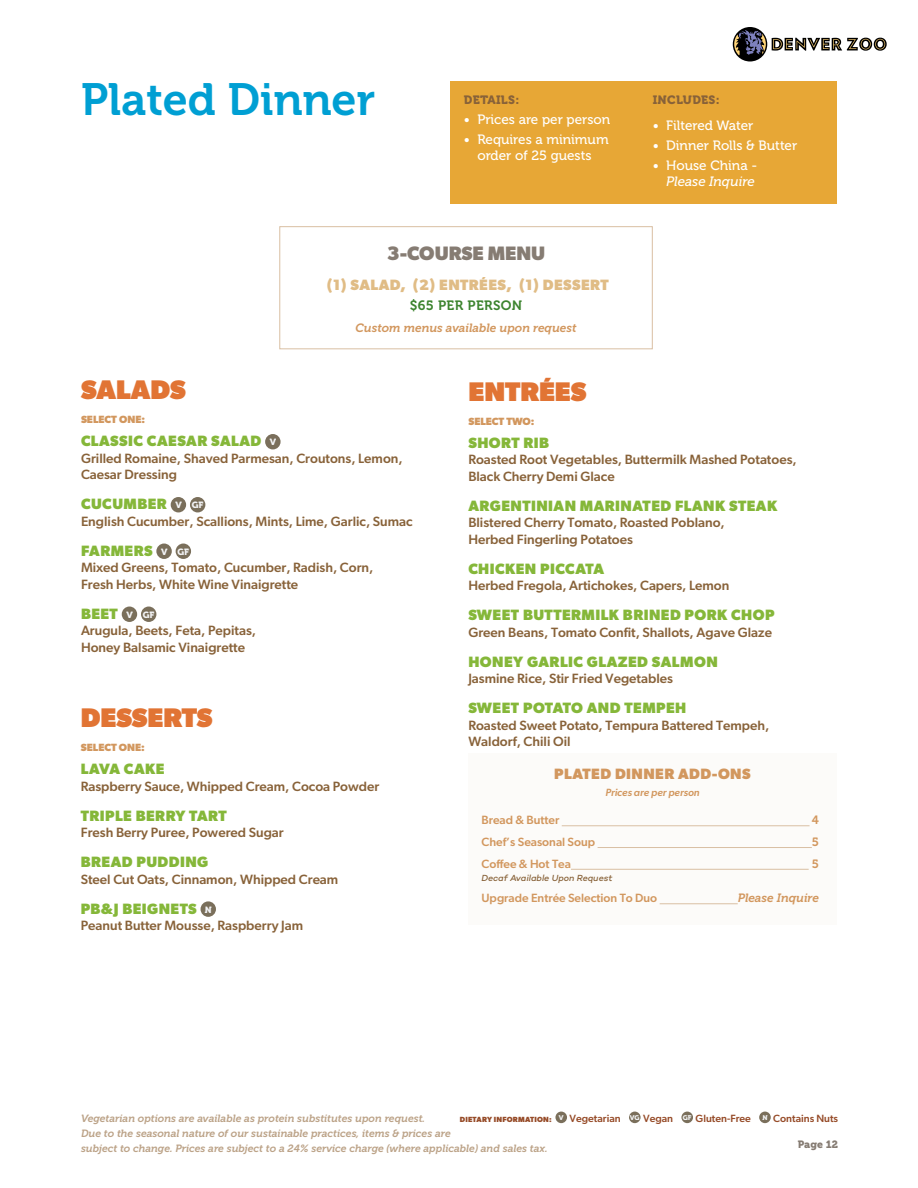
<style>
.page{position:relative;width:918px;height:1188px;background:#fff}
.page>*{position:absolute;margin:0;border:0;box-sizing:border-box;transform-origin:0 0}
.t1{font:45px "Museo 700";color:#009fd3}
.Category_Name{font:800 27px "Gibson";color:#e17434}
.t2{font:700 19.5px "Gibson";color:#867c73}
.Menu_Item{font:700 15px "Gibson";letter-spacing:.03em;color:#85b739}
.Menu_Item-2{font:700 15px "Gibson";letter-spacing:.03em;color:#e0bc85}
.Add-ons{font:700 15px "Gibson";letter-spacing:.03em;color:#d2975e}
.Menu_Item_Description{font:500 13.5px/16.5px "Gibson";color:#886239}
.t3{font:13.5px/16.5px "Museo 500";color:#fff;text-align:center}
.t4{font:italic 13.5px/16.5px "Museo 500";color:#fff;text-align:right}
.Menu_Item-3{font:13.5px "Museo 700";letter-spacing:.025em;color:#3d842f}
.Text_Small{font:500 12px "Gibson";color:#d2975e}
.Text_Small-2{font:italic 12px "Museo 700";color:#d2975e}
.Details_Includes{font:12px "Museo 900";letter-spacing:.025em;color:#886239}
.Text_Small-3{font:12px "Museo 700";color:#d2975e}
.t5{font:italic 10.5px/15px "Museo 700";color:#bca388}
.t6{font:500 10.5px "Gibson";color:#964b28}
.Served_With_Choice_of{font:700 10.5px "Gibson";color:#d2975e}
.Subtext{font:italic 500 10.5px "Gibson";color:#d2975e}
.t7{font:10.5px "Museo 900";color:#867c73}
.Text_Small-4{font:italic 500 9px "Campton";color:#886239}
.t8{font:9px "Museo 900";color:#f3f4f6}
.s1{font-style:normal}
.s2{font-weight:700;font-size:7.5px}
</style>
<div class="page">
<svg style="left:733px;top:27px;width:34px;height:35px"></svg>
<svg style="left:734px;top:30px;width:32px;height:26px"></svg>
<svg style="left:772px;top:38px;width:115px;height:13px"></svg>
<div style="left:555px;top:1112px;width:12px;height:11px;background:#7a6f5b;border-radius:50%"></div>
<div style="left:629px;top:1112px;width:12px;height:11px;background:#7a6f5b;border-radius:50%"></div>
<div style="left:681px;top:1112px;width:12px;height:11px;background:#7a6f5b;border-radius:50%"></div>
<div style="left:759px;top:1112px;width:12px;height:11px;background:#7a6f5b;border-radius:50%"></div>
<div style="left:450px;top:81px;width:387px;height:123px;background:#e7a736"></div>
<div style="left:280px;top:226px;width:372px;height:123px;border:1px solid #d9bfa3"></div>
<div style="left:265px;top:434px;width:16px;height:15px;background:#7a6f5b;border-radius:50%"></div>
<div style="left:171px;top:497px;width:15px;height:15px;background:#7a6f5b;border-radius:50%"></div>
<div style="left:190px;top:497px;width:15px;height:15px;background:#7a6f5b;border-radius:50%"></div>
<div style="left:156px;top:544px;width:16px;height:15px;background:#7a6f5b;border-radius:50%"></div>
<div style="left:176px;top:544px;width:15px;height:15px;background:#7a6f5b;border-radius:50%"></div>
<div style="left:122px;top:607px;width:15px;height:15px;background:#7a6f5b;border-radius:50%"></div>
<div style="left:141px;top:607px;width:15px;height:15px;background:#7a6f5b;border-radius:50%"></div>
<div style="left:201px;top:901px;width:15px;height:16px;background:#7a6f5b;border-radius:50%"></div>
<div style="left:468px;top:753px;width:369px;height:171px;background:#fcfbf9"></div>
<hr style="left:562px;top:826px;width:248px;height:1px;background:#d9bfa3">
<hr style="left:598px;top:847px;width:214px;height:1px;background:#d9bfa3">
<hr style="left:571px;top:869px;width:238px;height:1px;background:#d9bfa3">
<hr style="left:660px;top:904px;width:78px;height:1px;background:#d9bfa3">
<h1 class="t1" style="left:81px;top:74px;width:296px">Plated Dinner</h1>
<p class="Details_Includes" style="left:464px;top:92px;width:57px">DETAILS:</p>
<p class="t3" style="left:464px;top:111px;width:148px">• Prices are per person</p>
<p class="t3" style="left:464px;top:131px;width:146px">• Requires a minimum order of 25 guests</p>
<h5 class="t2" style="left:387px;top:241px;width:160px">3-COURSE MENU</h5>
<p class="Menu_Item-2" style="left:327px;top:275px;width:284px">(1) SALAD, (2) ENTRÉES, (1) DESSERT</p>
<p class="Menu_Item-3" style="left:410px;top:298px;width:114px">$65 PER PERSON</p>
<p class="Text_Small-2" style="left:356px;top:321px;width:222px">Custom menus available upon request</p>
<p class="Details_Includes" style="left:653px;top:92px;width:69px">INCLUDES:</p>
<p class="t3" style="left:653px;top:117px;width:102px">• Filtered Water</p>
<p class="t3" style="left:653px;top:137px;width:146px">• Dinner Rolls &amp; Butter</p>
<p class="t4" style="left:653px;top:157px;width:106px"><span class="s1">• House China -<br></span>Please Inquire</p>
<p class="Category_Name" style="left:81px;top:374px;width:106px">SALADS</p>
<p class="Served_With_Choice_of" style="left:81px;top:413px;width:66px">SELECT ONE:</p>
<p class="Menu_Item" style="left:81px;top:432px;width:182px">CLASSIC CAESAR SALAD</p>
<p class="t8" style="left:270px;top:437px;width:8px">V</p>
<p class="Menu_Item_Description" style="left:81px;top:450px;width:323px">Grilled Romaine, Shaved Parmesan, Croutons, Lemon,<br>Caesar Dressing</p>
<p class="Menu_Item" style="left:81px;top:495px;width:87px">CUCUMBER</p>
<p class="t8" style="left:175px;top:500px;width:8px">V</p>
<p class="t8" style="left:192px;top:500px;width:13px">GF</p>
<p class="Menu_Item_Description" style="left:81px;top:513px;width:333px">English Cucumber, Scallions, Mints, Lime, Garlic, Sumac</p>
<p class="Menu_Item" style="left:81px;top:542px;width:73px">FARMERS</p>
<p class="t8" style="left:161px;top:546px;width:8px">V</p>
<p class="t8" style="left:178px;top:546px;width:13px">GF</p>
<p class="Menu_Item_Description" style="left:81px;top:559px;width:294px">Mixed Greens, Tomato, Cucumber, Radish, Corn,<br>Fresh Herbs, White Wine Vinaigrette</p>
<p class="Menu_Item" style="left:81px;top:605px;width:38px">BEET</p>
<p class="t8" style="left:126px;top:609px;width:8px">V</p>
<p class="t8" style="left:143px;top:609px;width:13px">GF</p>
<p class="Menu_Item_Description" style="left:81px;top:622px;width:177px">Arugula, Beets, Feta, Pepitas,<br>Honey Balsamic Vinaigrette</p>
<p class="Category_Name" style="left:81px;top:702px;width:133px">DESSERTS</p>
<p class="Served_With_Choice_of" style="left:81px;top:741px;width:66px">SELECT ONE:</p>
<p class="Menu_Item" style="left:81px;top:760px;width:85px">LAVA CAKE</p>
<p class="Menu_Item_Description" style="left:81px;top:778px;width:300px">Raspberry Sauce, Whipped Cream, Cocoa Powder</p>
<p class="Menu_Item" style="left:81px;top:807px;width:148px">TRIPLE BERRY TART</p>
<p class="Menu_Item_Description" style="left:81px;top:824px;width:204px">Fresh Berry Puree, Powered Sugar</p>
<p class="Menu_Item" style="left:81px;top:853px;width:129px">BREAD PUDDING</p>
<p class="Menu_Item_Description" style="left:81px;top:871px;width:259px">Steel Cut Oats, Cinnamon, Whipped Cream</p>
<p class="Menu_Item" style="left:81px;top:900px;width:117px">PB&amp;J BEIGNETS</p>
<p class="t8" style="left:205px;top:904px;width:9px">N</p>
<p class="Menu_Item_Description" style="left:81px;top:917px;width:224px">Peanut Butter Mousse, Raspberry Jam</p>
<p class="Category_Name" style="left:468px;top:375px;width:120px">ENTRÉES</p>
<p class="Served_With_Choice_of" style="left:468px;top:415px;width:68px">SELECT TWO:</p>
<p class="Menu_Item" style="left:468px;top:434px;width:82px">SHORT RIB</p>
<p class="Menu_Item_Description" style="left:468px;top:451px;width:330px">Roasted Root Vegetables, Buttermilk Mashed Potatoes,<br>Black Cherry Demi Glace</p>
<p class="Menu_Item" style="left:468px;top:497px;width:310px">ARGENTINIAN MARINATED FLANK STEAK</p>
<p class="Menu_Item_Description" style="left:468px;top:514px;width:258px">Blistered Cherry Tomato, Roasted Poblano,<br>Herbed Fingerling Potatoes</p>
<p class="Menu_Item" style="left:468px;top:560px;width:137px">CHICKEN PICCATA</p>
<p class="Menu_Item_Description" style="left:468px;top:577px;width:263px">Herbed Fregola, Artichokes, Capers, Lemon</p>
<p class="Menu_Item" style="left:468px;top:606px;width:308px">SWEET BUTTERMILK BRINED PORK CHOP</p>
<p class="Menu_Item_Description" style="left:468px;top:624px;width:305px">Green Beans, Tomato Confit, Shallots, Agave Glaze</p>
<p class="Menu_Item" style="left:468px;top:653px;width:251px">HONEY GARLIC GLAZED SALMON</p>
<p class="Menu_Item_Description" style="left:468px;top:670px;width:206px">Jasmine Rice, Stir Fried Vegetables</p>
<p class="Menu_Item" style="left:468px;top:699px;width:219px">SWEET POTATO AND TEMPEH</p>
<p class="Menu_Item_Description" style="left:468px;top:717px;width:303px">Roasted Sweet Potato, Tempura Battered Tempeh,<br>Waldorf, Chili Oil</p>
<p class="Add-ons" style="left:554px;top:764px;width:198px">PLATED DINNER ADD-ONS</p>
<p class="Subtext" style="left:605px;top:786px;width:96px">Prices are per person</p>
<p class="Text_Small" style="left:482px;top:813px;width:79px">Bread &amp; Butter</p>
<p class="Text_Small-3" style="left:812px;top:813px;width:9px">4</p>
<p class="Text_Small" style="left:482px;top:835px;width:115px">Chef’s Seasonal Soup</p>
<p class="Text_Small-3" style="left:812px;top:835px;width:9px">5</p>
<p class="Text_Small" style="left:482px;top:856px;width:91px">Coffee &amp; Hot Tea</p>
<p class="Text_Small-3" style="left:812px;top:857px;width:9px">5</p>
<p class="Text_Small-4" style="left:482px;top:872px;width:132px">Decaf Available Upon Request</p>
<p class="Text_Small" style="left:482px;top:891px;width:177px">Upgrade Entrée Selection To Duo</p>
<p class="Text_Small-2" style="left:738px;top:891px;width:83px">Please Inquire</p>
<p class="t5" style="left:81px;top:1110px;width:468px">Vegetarian options are available as protein substitutes upon request.<br>Due to the seasonal nature of our sustainable practices, items &amp; prices are<br>subject to change. Prices are subject to a 24% service charge (where applicable) and sales tax.</p>
<p class="t6" style="left:460px;top:1112px;width:380px"><span class="s2">DIETARY INFORMATION:</span> <sup>V</sup> Vegetarian <sup>VG</sup> Vegan <sup>GF</sup> Gluten-Free <sup>N</sup> Contains Nuts</p>
<p class="t7" style="left:798px;top:1139px;width:42px">Page 12</p>
</div>
